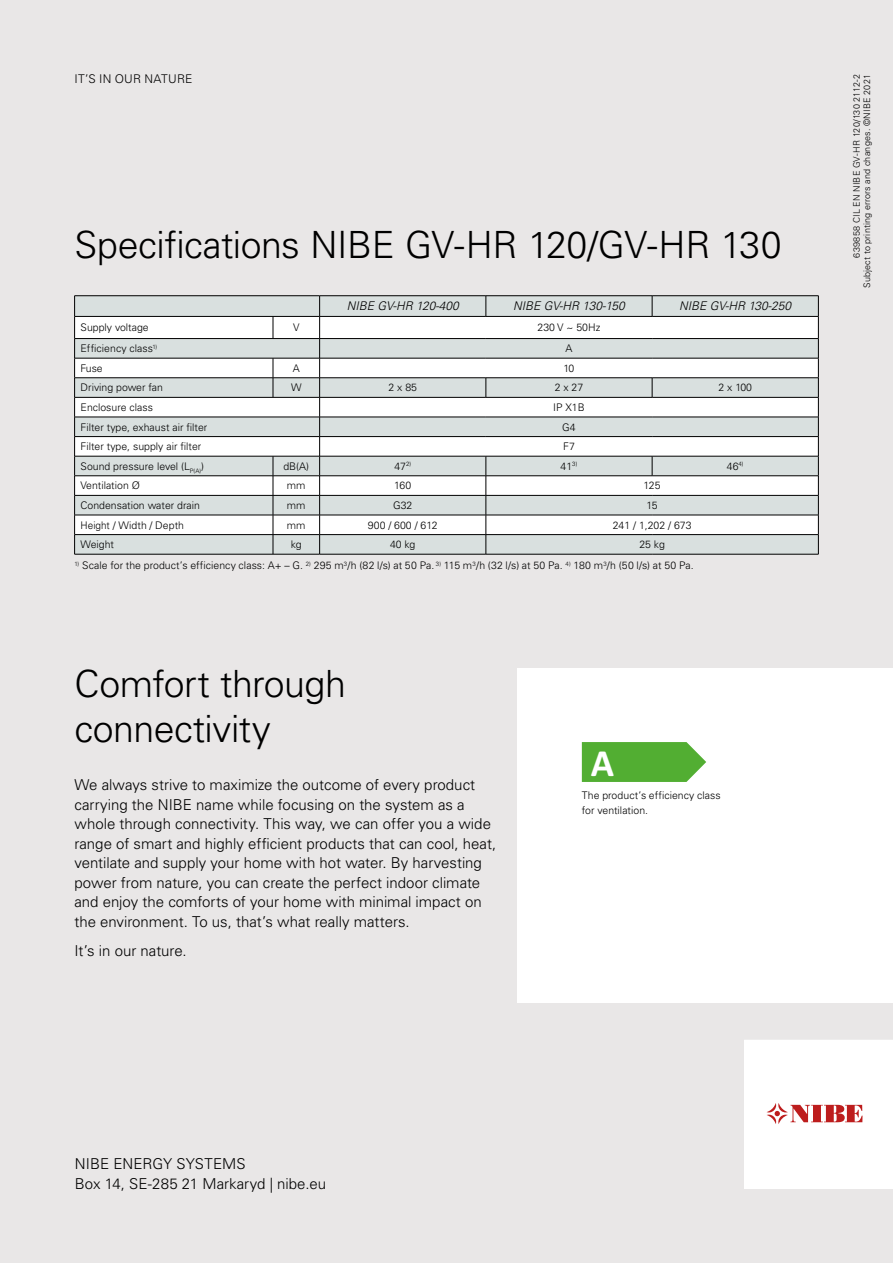
<style>
.page{position:relative;width:893px;height:1263px;background:#e9e7e7}
.page>*{position:absolute;margin:0;border:0;box-sizing:border-box;transform-origin:0 0}
.t1{font:700 38.55px "Calibri";color:#fff}
.t2{font:300 37.5px/45px "Univers LT Pro 45";letter-spacing:-.01em;color:#000}
.t3{font:300 15px/19.5px "Univers LT Pro 45";color:#000}
.t4{font:italic 300 12px "Univers LT Pro 45";color:#000}
.t5{font:300 12px "Univers LT Pro 45";letter-spacing:.015em;color:#000}
.t6{font:300 10.5px/15px "Univers LT Pro 45";color:#000}
.t7{font:300 10.5px "Univers LT Pro 45";color:#000;scale:.95 1}
.t8{font:300 9px/10.5px "Univers LT Pro 45";letter-spacing:.02em;color:#000;text-align:right}
</style>
<div class="page">
<div style="left:518px;top:668px;width:375px;height:334px;background:#fff"></div>
<svg style="left:582px;top:742px;width:124px;height:40px;background:#5fb442"></svg>
<div style="left:744px;top:1040px;width:149px;height:148px;background:#fff"></div>
<svg style="left:75px;top:296px;width:743px;height:258px;fill:#d9e0df"></svg>
<svg style="left:75px;top:317px;width:743px;height:217px;fill:#fff"></svg>
<hr style="left:74px;top:295px;width:199px;height:1px;background:#000">
<hr style="left:273px;top:295px;width:47px;height:1px;background:#000">
<hr style="left:320px;top:295px;width:166px;height:1px;background:#000">
<hr style="left:486px;top:295px;width:166px;height:1px;background:#000">
<svg style="left:486px;top:296px;width:1px;height:20px"></svg>
<hr style="left:652px;top:295px;width:167px;height:1px;background:#000">
<svg style="left:652px;top:296px;width:1px;height:20px"></svg>
<hr style="left:74px;top:316px;width:199px;height:1px;background:#000">
<hr style="left:273px;top:316px;width:47px;height:1px;background:#000">
<svg style="left:273px;top:317px;width:1px;height:21px"></svg>
<hr style="left:320px;top:316px;width:166px;height:1px;background:#000">
<hr style="left:486px;top:316px;width:166px;height:1px;background:#000">
<hr style="left:652px;top:316px;width:167px;height:1px;background:#000">
<hr style="left:74px;top:338px;width:199px;height:1px;background:#000">
<hr style="left:273px;top:338px;width:47px;height:1px;background:#000">
<hr style="left:320px;top:338px;width:166px;height:1px;background:#000">
<hr style="left:486px;top:338px;width:166px;height:1px;background:#000">
<hr style="left:652px;top:338px;width:167px;height:1px;background:#000">
<hr style="left:74px;top:358px;width:199px;height:1px;background:#000">
<hr style="left:273px;top:358px;width:47px;height:1px;background:#000">
<hr style="left:320px;top:358px;width:166px;height:1px;background:#000">
<hr style="left:486px;top:358px;width:166px;height:1px;background:#000">
<hr style="left:652px;top:358px;width:167px;height:1px;background:#000">
<hr style="left:74px;top:377px;width:199px;height:1px;background:#000">
<hr style="left:273px;top:377px;width:47px;height:1px;background:#000">
<svg style="left:273px;top:358px;width:1px;height:39px"></svg>
<hr style="left:320px;top:377px;width:166px;height:1px;background:#000">
<hr style="left:486px;top:377px;width:166px;height:1px;background:#000">
<svg style="left:486px;top:378px;width:1px;height:19px"></svg>
<hr style="left:652px;top:377px;width:167px;height:1px;background:#000">
<svg style="left:652px;top:378px;width:1px;height:19px"></svg>
<hr style="left:74px;top:397px;width:199px;height:1px;background:#000">
<hr style="left:273px;top:397px;width:47px;height:1px;background:#000">
<hr style="left:320px;top:397px;width:166px;height:1px;background:#000">
<hr style="left:486px;top:397px;width:166px;height:1px;background:#000">
<hr style="left:652px;top:397px;width:167px;height:1px;background:#000">
<hr style="left:74px;top:417px;width:199px;height:1px;background:#000">
<hr style="left:273px;top:417px;width:47px;height:1px;background:#000">
<hr style="left:320px;top:417px;width:166px;height:1px;background:#000">
<hr style="left:486px;top:417px;width:166px;height:1px;background:#000">
<hr style="left:652px;top:417px;width:167px;height:1px;background:#000">
<hr style="left:74px;top:436px;width:199px;height:1px;background:#000">
<hr style="left:273px;top:436px;width:47px;height:1px;background:#000">
<hr style="left:320px;top:436px;width:166px;height:1px;background:#000">
<hr style="left:486px;top:436px;width:166px;height:1px;background:#000">
<hr style="left:652px;top:436px;width:167px;height:1px;background:#000">
<hr style="left:74px;top:456px;width:199px;height:1px;background:#000">
<hr style="left:273px;top:456px;width:47px;height:1px;background:#000">
<hr style="left:320px;top:456px;width:166px;height:1px;background:#000">
<hr style="left:486px;top:456px;width:166px;height:1px;background:#000">
<hr style="left:652px;top:456px;width:167px;height:1px;background:#000">
<svg style="left:652px;top:456px;width:1px;height:19px"></svg>
<hr style="left:74px;top:475px;width:199px;height:1px;background:#000">
<hr style="left:273px;top:475px;width:47px;height:1px;background:#000">
<hr style="left:320px;top:475px;width:166px;height:1px;background:#000">
<hr style="left:486px;top:475px;width:166px;height:1px;background:#000">
<hr style="left:652px;top:475px;width:167px;height:1px;background:#000">
<hr style="left:74px;top:495px;width:199px;height:1px;background:#000">
<hr style="left:273px;top:495px;width:47px;height:1px;background:#000">
<hr style="left:320px;top:495px;width:166px;height:1px;background:#000">
<hr style="left:486px;top:495px;width:166px;height:1px;background:#000">
<hr style="left:652px;top:495px;width:167px;height:1px;background:#000">
<hr style="left:74px;top:515px;width:199px;height:1px;background:#000">
<hr style="left:273px;top:515px;width:47px;height:1px;background:#000">
<hr style="left:320px;top:515px;width:166px;height:1px;background:#000">
<hr style="left:486px;top:515px;width:166px;height:1px;background:#000">
<hr style="left:652px;top:515px;width:167px;height:1px;background:#000">
<hr style="left:74px;top:534px;width:199px;height:1px;background:#000">
<svg style="left:74px;top:296px;width:1px;height:258px"></svg>
<hr style="left:273px;top:534px;width:47px;height:1px;background:#000">
<svg style="left:273px;top:456px;width:1px;height:98px"></svg>
<hr style="left:320px;top:534px;width:166px;height:1px;background:#000">
<svg style="left:319px;top:296px;width:1px;height:258px"></svg>
<hr style="left:486px;top:534px;width:166px;height:1px;background:#000">
<svg style="left:486px;top:456px;width:1px;height:98px"></svg>
<hr style="left:652px;top:534px;width:167px;height:1px;background:#000">
<svg style="left:818px;top:296px;width:1px;height:258px"></svg>
<hr style="left:74px;top:554px;width:199px;height:1px;background:#000">
<hr style="left:273px;top:554px;width:47px;height:1px;background:#000">
<hr style="left:320px;top:554px;width:166px;height:1px;background:#000">
<hr style="left:486px;top:554px;width:166px;height:1px;background:#000">
<hr style="left:652px;top:554px;width:167px;height:1px;background:#000">
<p class="t5" style="left:74px;top:72px;width:120px">IT’S IN OUR NATURE</p>
<h2 class="t2" style="left:74px;top:222px;width:709px">Specifications NIBE GV-HR 120/GV-HR 130</h2>
<p class="t4" style="left:347px;top:299px;width:114px">NIBE GV-HR 120-400</p>
<p class="t4" style="left:513px;top:299px;width:113px">NIBE GV-HR 130-150</p>
<p class="t4" style="left:679px;top:299px;width:114px">NIBE GV-HR 130-250</p>
<p class="t6" style="left:81px;top:320px;width:70px">Supply voltage</p>
<p class="t6" style="left:293px;top:320px;width:8px">V</p>
<p class="t6" style="left:538px;top:320px;width:64px">230 V ~ 50Hz</p>
<p class="t6" style="left:81px;top:341px;width:78px">Efficiency class<sup>1)</sup></p>
<p class="t6" style="left:565px;top:341px;width:9px">A</p>
<p class="t6" style="left:81px;top:360px;width:24px">Fuse</p>
<p class="t6" style="left:293px;top:360px;width:9px">A</p>
<p class="t6" style="left:564px;top:360px;width:12px">10</p>
<p class="t6" style="left:81px;top:380px;width:84px">Driving power fan</p>
<p class="t6" style="left:291px;top:380px;width:12px">W</p>
<p class="t6" style="left:388px;top:380px;width:30px">2 x 85</p>
<p class="t6" style="left:555px;top:380px;width:30px">2 x 27</p>
<p class="t6" style="left:718px;top:380px;width:35px">2 x 100</p>
<p class="t6" style="left:81px;top:400px;width:74px">Enclosure class</p>
<p class="t6" style="left:553px;top:400px;width:33px">IP X1B</p>
<p class="t6" style="left:81px;top:419px;width:128px">Filter type, exhaust air filter</p>
<p class="t6" style="left:562px;top:419px;width:15px">G4</p>
<p class="t6" style="left:81px;top:439px;width:122px">Filter type, supply air filter</p>
<p class="t6" style="left:563px;top:439px;width:13px">F7</p>
<p class="t6" style="left:81px;top:458px;width:125px">Sound pressure level (L<sub>P(A)</sub>)</p>
<p class="t6" style="left:283px;top:458px;width:27px">dB(A)</p>
<p class="t6" style="left:394px;top:458px;width:18px">47<sup>2)</sup></p>
<p class="t6" style="left:561px;top:458px;width:18px">41<sup>3)</sup></p>
<p class="t6" style="left:727px;top:458px;width:18px">46<sup>4)</sup></p>
<p class="t6" style="left:81px;top:478px;width:61px">Ventilation Ø</p>
<p class="t6" style="left:287px;top:478px;width:20px">mm</p>
<p class="t6" style="left:394px;top:478px;width:18px">160</p>
<p class="t6" style="left:644px;top:478px;width:18px">125</p>
<p class="t6" style="left:81px;top:498px;width:121px">Condensation water drain</p>
<p class="t6" style="left:287px;top:498px;width:20px">mm</p>
<p class="t6" style="left:393px;top:498px;width:21px">G32</p>
<p class="t6" style="left:647px;top:498px;width:13px">15</p>
<p class="t7" style="left:81px;top:518px;width:110px">Height / Width / Depth</p>
<p class="t6" style="left:287px;top:517px;width:20px">mm</p>
<p class="t6" style="left:368px;top:517px;width:71px">900 / 600 / 612</p>
<p class="t6" style="left:613px;top:517px;width:80px">241 / 1,202 / 673</p>
<p class="t6" style="left:81px;top:537px;width:35px">Weight</p>
<p class="t6" style="left:291px;top:537px;width:12px">kg</p>
<p class="t6" style="left:390px;top:537px;width:27px">40 kg</p>
<p class="t6" style="left:639px;top:537px;width:27px">25 kg</p>
<p class="t6" style="left:74px;top:558px;width:621px"><sup>1)</sup> Scale for the product’s efficiency class: A+ – G. <sup>2)</sup> 295 m<sup>3</sup>/h (82 l/s) at 50 Pa. <sup>3)</sup> 115 m<sup>3</sup>/h (32 l/s) at 50 Pa. <sup>4)</sup> 180 m<sup>3</sup>/h (50 l/s) at 50 Pa.</p>
<h2 class="t2" style="left:74px;top:661px;width:273px">Comfort through connectivity</h2>
<p class="t3" style="left:74px;top:775px;width:423px">We always strive to maximize the outcome of every product carrying the NIBE name while focusing on the system as a whole through connectivity. This way, we can offer you a wide range of smart and highly efficient products that can cool, heat, ventilate and supply your home with hot water. By harvesting power from nature, you can create the perfect indoor climate and enjoy the comforts of your home with minimal impact on the environment. To us, that’s what really matters.</p>
<p class="t3" style="left:74px;top:941px;width:114px">It’s in our nature.</p>
<h1 class="t1" style="left:591px;top:738px;width:25px">A</h1>
<p class="t6" style="left:582px;top:787px;width:140px">The product’s efficiency class for ventilation.</p>
<p class="t8" style="left:851px;top:288px;width:215px;rotate:-90deg">639858 CIL EN NIBE GV-HR 120/130 2112-2<br>Subject to printing errors and changes. ©NIBE 2021</p>
<p class="t3" style="left:75px;top:1154px;width:253px">NIBE ENERGY SYSTEMS<br>Box 14, SE-285 21 Markaryd | nibe.eu</p>
</div>
